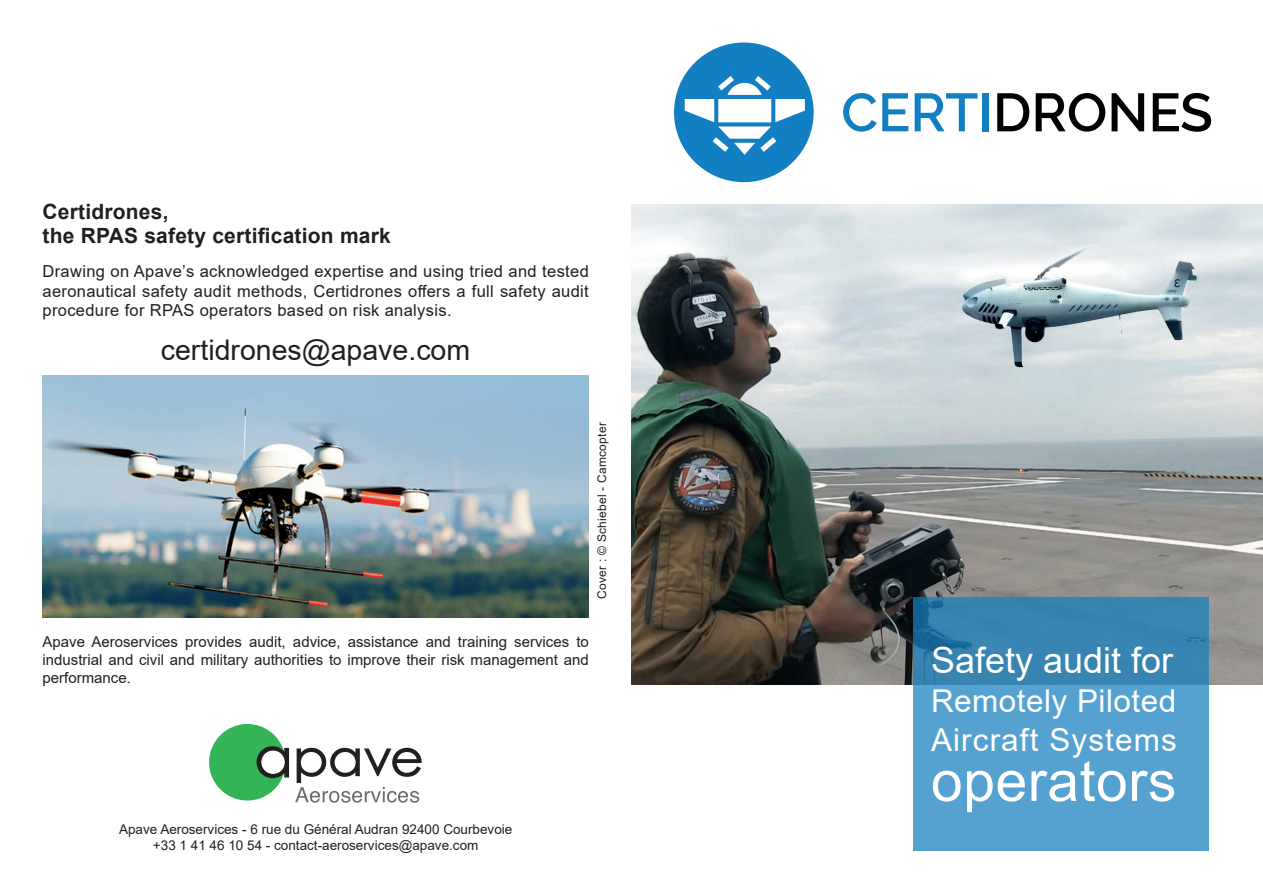
<style>
.page{position:relative;width:1263px;height:893px;background:#fff}
.page>*{position:absolute;margin:0;border:0;box-sizing:border-box;transform-origin:0 0}
.t1{font:57px "Arial";letter-spacing:.01em;color:#fff}
.t2{font:36px "Arial";color:#fff}
.t3{font:31.5px "Arial";letter-spacing:.025em;color:#fff}
.t4{font:28.5px "Arial";color:#231f20}
.t5{font:700 21px "Arial";letter-spacing:.01em;color:#231f20}
.t6{font:16.5px/19.8px "Arial";letter-spacing:.02em;color:#231f20;text-align:justify}
.t7{font:15px/18px "Arial";color:#231f20;text-align:justify}
.t8{font:13.5px "Arial";color:#231f20}
.t9{font:12px "Arial";letter-spacing:.02em;color:#231f20}
</style>
<div class="page">
<img style="left:631px;top:204px;width:632px;height:481px">
<svg style="left:674px;top:43px;width:140px;height:139px"></svg>
<svg style="left:843px;top:93px;width:65px;height:39px"></svg>
<svg style="left:915px;top:93px;width:62px;height:38px"></svg>
<div style="left:983px;top:93px;width:6px;height:38px;background:#127fc2"></div>
<svg style="left:997px;top:93px;width:32px;height:38px"></svg>
<svg style="left:1036px;top:93px;width:69px;height:39px"></svg>
<svg style="left:1111px;top:93px;width:33px;height:38px"></svg>
<svg style="left:1153px;top:93px;width:58px;height:39px"></svg>
<svg style="left:913px;top:597px;width:296px;height:253px;background:#4a96c5"></svg>
<svg style="left:209px;top:724px;width:80px;height:76px"></svg>
<svg style="left:295px;top:748px;width:127px;height:55px"></svg>
<img style="left:43px;top:375px;width:546px;height:243px">
<p class="t5" style="left:43px;top:197px;width:127px">Certidrones,</p>
<p class="t5" style="left:43px;top:221px;width:350px">the RPAS safety certification mark</p>
<p class="t6" style="left:43px;top:261px;width:548px">Drawing on Apave’s acknowledged expertise and using tried and tested aeronautical safety audit methods, Certidrones offers a full safety audit procedure for RPAS operators based on risk analysis.</p>
<p class="t4" style="left:161px;top:330px;width:311px">certidrones@apave.com</p>
<p class="t9" style="left:594px;top:599px;width:178px;rotate:-90deg">Cover : © Schiebel - Camcopter</p>
<p class="t7" style="left:43px;top:632px;width:548px">Apave Aeroservices provides audit, advice, assistance and training services to industrial and civil and military authorities to improve their risk management and performance.</p>
<p class="t8" style="left:119px;top:820px;width:395px">Apave Aeroservices - 6 rue du Général Audran 92400 Courbevoie</p>
<p class="t8" style="left:153px;top:836px;width:327px">+33 1 41 46 10 54 - contact-aeroservices@apave.com</p>
<p class="t2" style="left:931px;top:636px;width:244px">Safety audit for</p>
<p class="t3" style="left:931px;top:680px;width:247px">Remotely Piloted</p>
<p class="t3" style="left:931px;top:719px;width:247px">Aircraft Systems</p>
<p class="t1" style="left:931px;top:742px;width:247px">operators</p>
</div>
